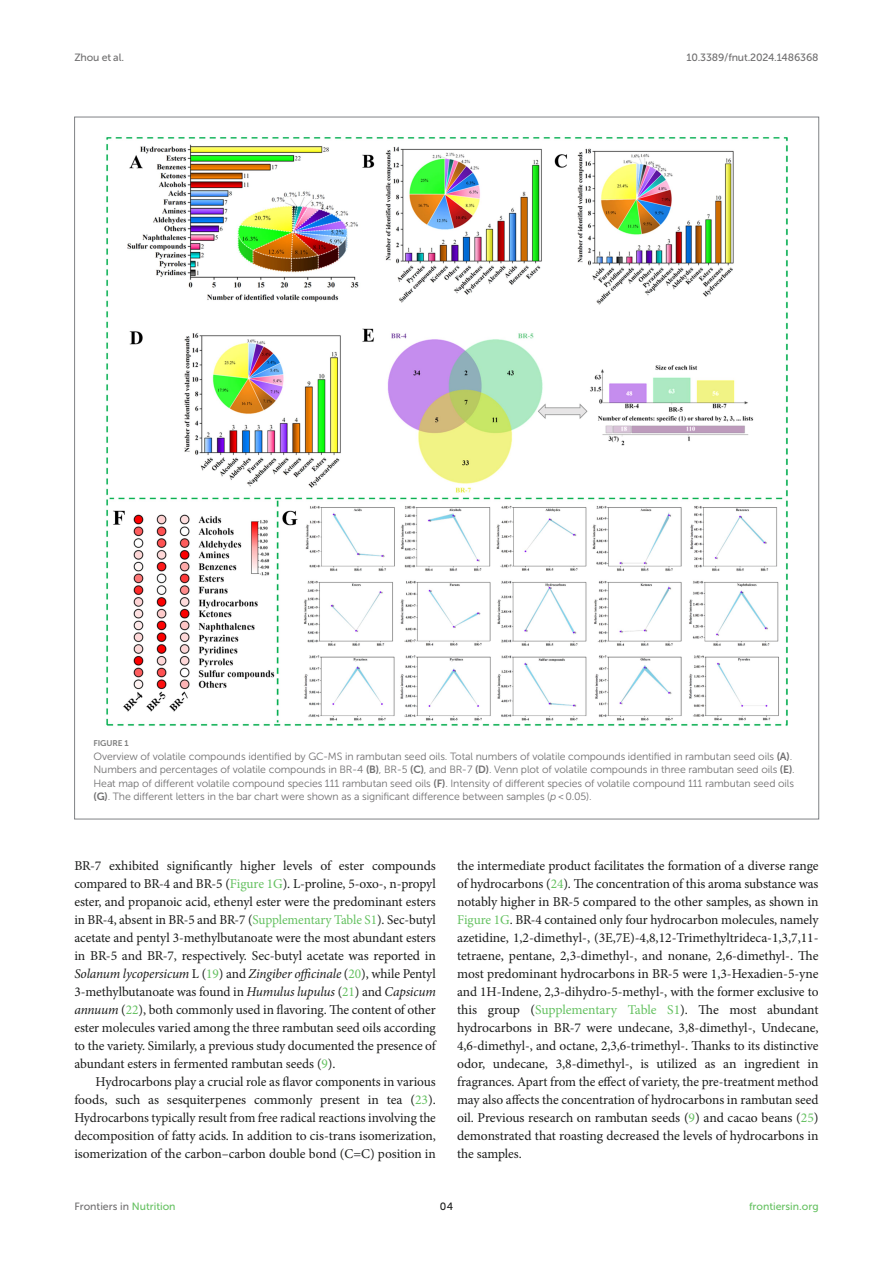
<style>
.page{position:relative;width:893px;height:1263px;background:#fff}
.page>*{position:absolute;margin:0;border:0;box-sizing:border-box;transform-origin:0 0}
.TEXT{font:13.5px/18px "Minion Pro";letter-spacing:-.005em;color:#1b1c1b;text-align:justify}
.FIG_LEG{font:10.5px/13.5px "Museo Sans 300";letter-spacing:-.01em;color:#706f70}
.t1{font:10.5px "Museo Sans 500";letter-spacing:-.015em;color:#706f70}
.t2{font:10.5px "Museo Sans 500";color:#65c161}
.t3{font:10.5px "Museo Sans 500";color:#1b1c1b}
.FIG_HD{font:8.25px "Museo Sans 700";letter-spacing:-.01em;color:#7e7f7f}
.s1{font-family:"Museo Sans 700"}
.s2{font-style:italic}
.s3{color:#65c161}
</style>
<div class="page">
<img style="left:106px;top:137px;width:682px;height:589px">
<p class="t1" style="left:74px;top:51px;width:51px">Zhou et al.</p>
<p class="t1" style="left:686px;top:51px;width:134px">10.3389/fnut.2024.1486368</p>
<p class="FIG_HD" style="left:94px;top:739px;width:37px">FIGURE 1</p>
<p class="FIG_LEG" style="left:94px;top:749px;width:703px">Overview of volatile compounds identified by GC-MS in rambutan seed oils. Total numbers of volatile compounds identified in rambutan seed oils <span class="s1">(A)</span>.<br>Numbers and percentages of volatile compounds in BR-4 <span class="s1">(B)</span>, BR-5 <span class="s1">(C)</span>, and BR-7 <span class="s1">(D)</span>. Venn plot of volatile compounds in three rambutan seed oils <span class="s1">(E)</span>.<br>Heat map of different volatile compound species 111 rambutan seed oils <span class="s1">(F)</span>. Intensity of different species of volatile compound 111 rambutan seed oils <span class="s1">(G)</span>. The different letters in the bar chart were shown as a significant difference between samples (<span class="s2">p</span> &lt; 0.05).</p>
<p class="TEXT" style="left:74px;top:857px;width:363px">BR-7 exhibited significantly higher levels of ester compounds compared to BR-4 and BR-5 (<span class="s3">Figure 1G</span>). L-proline, 5-oxo-, n-propyl ester, and propanoic acid, ethenyl ester were the predominant esters in BR-4, absent in BR-5 and BR-7 (<span class="s3">Supplementary Table S1</span>). Sec-butyl acetate and pentyl 3-methylbutanoate were the most abundant esters in BR-5 and BR-7, respectively. Sec-butyl acetate was reported in <span class="s2">Solanum lycopersicum</span> L (<span class="s3">19</span>) and <span class="s2">Zingiber officinale</span> (<span class="s3">20</span>), while Pentyl 3-methylbutanoate was found in <span class="s2">Humulus lupulus</span> (<span class="s3">21</span>) and <span class="s2">Capsicum annuum</span> (<span class="s3">22</span>), both commonly used in flavoring. The content of other ester molecules varied among the three rambutan seed oils according to the variety. Similarly, a previous study documented the presence of abundant esters in fermented rambutan seeds (<span class="s3">9</span>).</p>
<p class="TEXT" style="left:74px;top:1073px;width:363px;text-indent:21px">Hydrocarbons play a crucial role as flavor components in various foods, such as sesquiterpenes commonly present in tea (<span class="s3">23</span>).<br>Hydrocarbons typically result from free radical reactions involving the decomposition of fatty acids. In addition to cis-trans isomerization, isomerization of the carbon–carbon double bond (C=C) position in</p>
<p class="TEXT" style="left:457px;top:857px;width:363px">the intermediate product facilitates the formation of a diverse range of hydrocarbons (<span class="s3">24</span>). The concentration of this aroma substance was notably higher in BR-5 compared to the other samples, as shown in <span class="s3">Figure 1G</span>. BR-4 contained only four hydrocarbon molecules, namely azetidine, 1,2-dimethyl-, (3E,7E)-4,8,12-Trimethyltrideca-1,3,7,11- tetraene, pentane, 2,3-dimethyl-, and nonane, 2,6-dimethyl-. The most predominant hydrocarbons in BR-5 were 1,3-Hexadien-5-yne and 1H-Indene, 2,3-dihydro-5-methyl-, with the former exclusive to this group (<span class="s3">Supplementary Table S1</span>). The most abundant hydrocarbons in BR-7 were undecane, 3,8-dimethyl-, Undecane, 4,6-dimethyl-, and octane, 2,3,6-trimethyl-. Thanks to its distinctive odor, undecane, 3,8-dimethyl-, is utilized as an ingredient in fragrances. Apart from the effect of variety, the pre-treatment method may also affects the concentration of hydrocarbons in rambutan seed oil. Previous research on rambutan seeds (<span class="s3">9</span>) and cacao beans (<span class="s3">25</span>) demonstrated that roasting decreased the levels of hydrocarbons in the samples.</p>
<p class="t1" style="left:74px;top:1200px;width:103px">Frontiers in <span class="s3">Nutrition</span></p>
<p class="t3" style="left:440px;top:1200px;width:15px">04</p>
<p class="t2" style="left:749px;top:1200px;width:71px">frontiersin.org</p>
</div>
